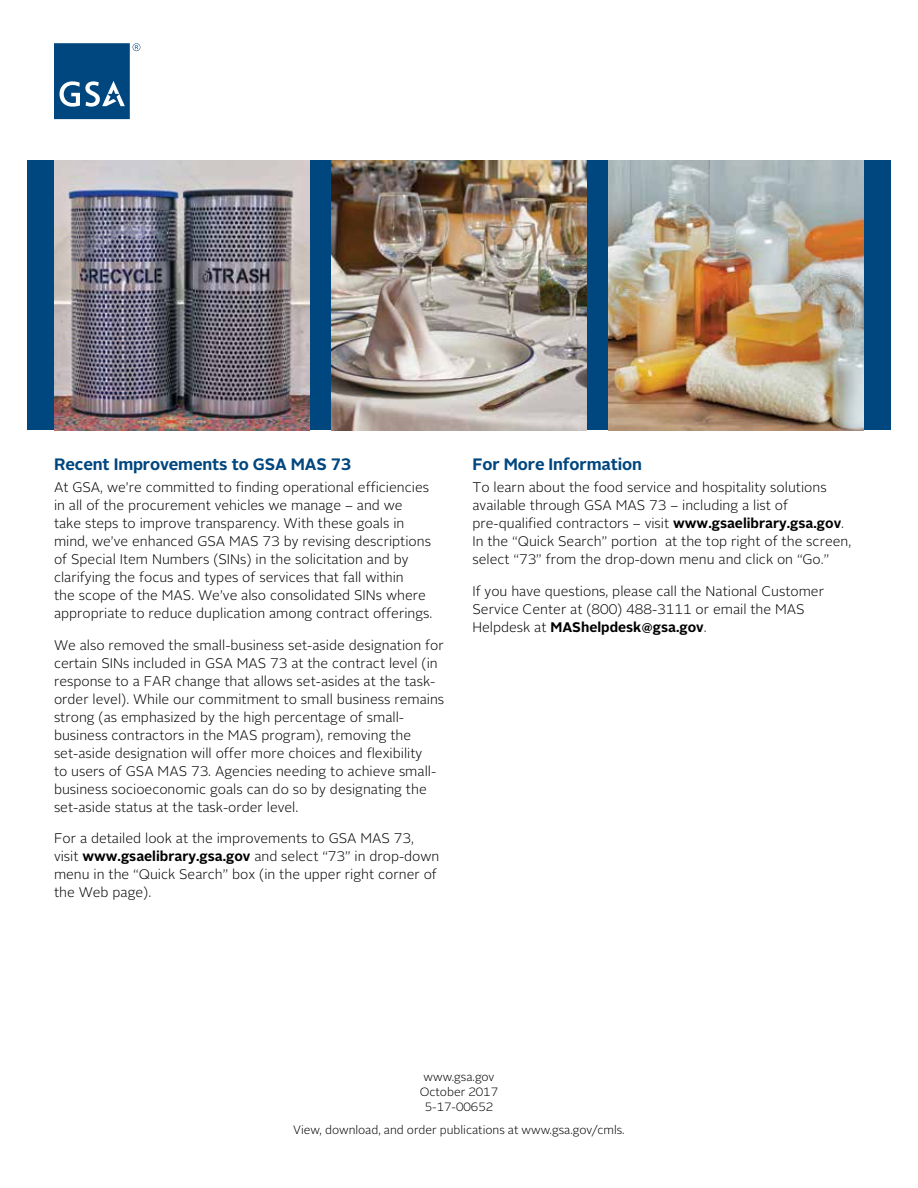
<style>
.page{position:relative;width:918px;height:1188px;background:#fff}
.page>*{position:absolute;margin:0;border:0;box-sizing:border-box;transform-origin:0 0}
.t1{font:700 16.5px "Alright Sans";letter-spacing:-.01em;color:#00467f}
.t2{font:300 13.8px/18px "Alright Sans";color:#000}
.t3{font:300 12px/15px "Alright Sans";color:#000;text-align:center}
.s1{font-weight:700}
</style>
<div class="page">
<svg style="left:54px;top:43px;width:86px;height:76px"></svg>
<div style="left:27px;top:160px;width:864px;height:270px;background:#00467f"></div>
<img style="left:54px;top:160px;width:256px;height:270px">
<img style="left:608px;top:160px;width:256px;height:270px">
<img style="left:331px;top:160px;width:256px;height:270px">
<p class="t1" style="left:54px;top:452px;width:299px">Recent Improvements to GSA MAS 73</p>
<p class="t2" style="left:54px;top:479px;width:380px">At GSA, we’re committed to finding operational efficiencies in all of the procurement vehicles we manage – and we take steps to improve transparency. With these goals in mind, we’ve enhanced GSA MAS 73 by revising descriptions of Special Item Numbers (SINs) in the solicitation and by clarifying the focus and types of services that fall within<br>the scope of the MAS. We’ve also consolidated SINs where appropriate to reduce duplication among contract offerings.</p>
<p class="t2" style="left:54px;top:636px;width:392px">We also removed the small-business set-aside designation for certain SINs included in GSA MAS 73 at the contract level (in response to a FAR change that allows set-asides at the task&shy;order level). While our commitment to small business remains strong (as emphasized by the high percentage of small&shy;business contractors in the MAS program), removing the set-aside designation will offer more choices and flexibility<br>to users of GSA MAS 73. Agencies needing to achieve small&shy;business socioeconomic goals can do so by designating the set-aside status at the task-order level.</p>
<p class="t2" style="left:54px;top:830px;width:387px">For a detailed look at the improvements to GSA MAS 73, visit <span class="s1">www.gsaelibrary.gsa.gov</span> and select “73” in drop-down menu in the “Quick Search” box (in the upper right corner of the Web page).</p>
<p class="t1" style="left:472px;top:452px;width:171px">For More Information</p>
<p class="t2" style="left:472px;top:479px;width:380px">To learn about the food service and hospitality solutions available through GSA MAS 73 – including a list of pre-qualified contractors – visit <span class="s1">www.gsaelibrary.gsa.gov</span>.<br>In the “Quick Search” portion at the top right of the screen, select “73” from the drop-down menu and click on “Go.”</p>
<p class="t2" style="left:472px;top:582px;width:353px">If you have questions, please call the National Customer<br>Service Center at (800) 488-3111 or email the MAS<br>Helpdesk at <span class="s1">MAShelpdesk@gsa.gov</span>.</p>
<p class="t3" style="left:420px;top:1070px;width:80px">www.gsa.gov<br>October 2017<br>5-17-00652</p>
<p class="t3" style="left:293px;top:1122px;width:333px">View, download, and order publications at www.gsa.gov/cmls.</p>
</div>
